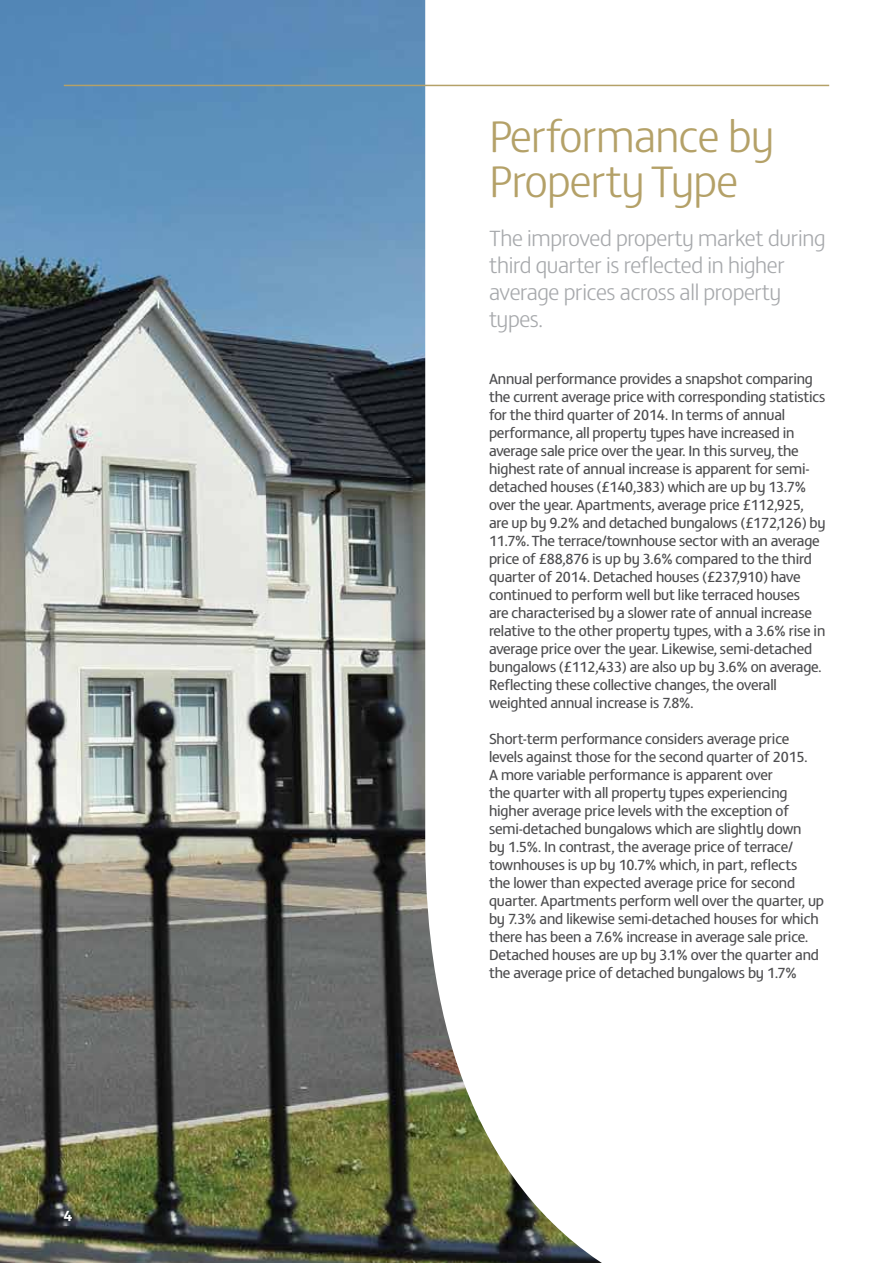
<style>
.page{position:relative;width:893px;height:1263px;background:#fff}
.page>*{position:absolute;margin:0;border:0;box-sizing:border-box;transform-origin:0 0}
.t1{font:300 45px/45px "FS Matthew";letter-spacing:-.015em;color:#b4a168}
.t2{font:300 22.5px/27px "FS Matthew";letter-spacing:-.015em;color:#a7a9ac}
.t3{font:15px/18px "FS Matthew";letter-spacing:-.01em;color:#4d4d4f}
.t4{font:700 15px "FS Matthew";color:#fff}
</style>
<div class="page">
<img style="left:0;top:0;width:425px;height:1263px">
<svg style="left:425px;top:0;width:405px;height:1263px"></svg>
<hr style="left:64px;top:85px;width:765px;height:1px;background:#b4a168">
<p class="t4" style="left:64px;top:1204px;width:10px">4</p>
<h1 class="t1" style="left:489px;top:112px;width:287px">Performance by<br>Property Type</h1>
<h2 class="t2" style="left:489px;top:223px;width:338px">The improved property market during third quarter is reflected in higher average prices across all property types.</h2>
<p class="t3" style="left:489px;top:369px;width:338px">Annual performance provides a snapshot comparing the current average price with corresponding statistics for the third quarter of 2014. In terms of annual performance, all property types have increased in average sale price over the year. In this survey, the highest rate of annual increase is apparent for semi&shy;detached houses (£140,383) which are up by 13.7% over the year. Apartments, average price £112,925, are up by 9.2% and detached bungalows (£172,126) by 11.7%. The terrace/townhouse sector with an average price of £88,876 is up by 3.6% compared to the third quarter of 2014. Detached houses (£237,910) have continued to perform well but like terraced houses<br>are characterised by a slower rate of annual increase relative to the other property types, with a 3.6% rise in average price over the year. Likewise, semi-detached bungalows (£112,433) are also up by 3.6% on average.<br>Reflecting these collective changes, the overall weighted annual increase is 7.8%.</p>
<p class="t3" style="left:489px;top:729px;width:337px">Short-term performance considers average price levels against those for the second quarter of 2015.<br>A more variable performance is apparent over<br>the quarter with all property types experiencing higher average price levels with the exception of semi-detached bungalows which are slightly down<br>by 1.5%. In contrast, the average price of terrace/ townhouses is up by 10.7% which, in part, reflects<br>the lower than expected average price for second quarter. Apartments perform well over the quarter, up by 7.3% and likewise semi-detached houses for which there has been a 7.6% increase in average sale price.<br>Detached houses are up by 3.1% over the quarter and the average price of detached bungalows by 1.7%</p>
</div>
